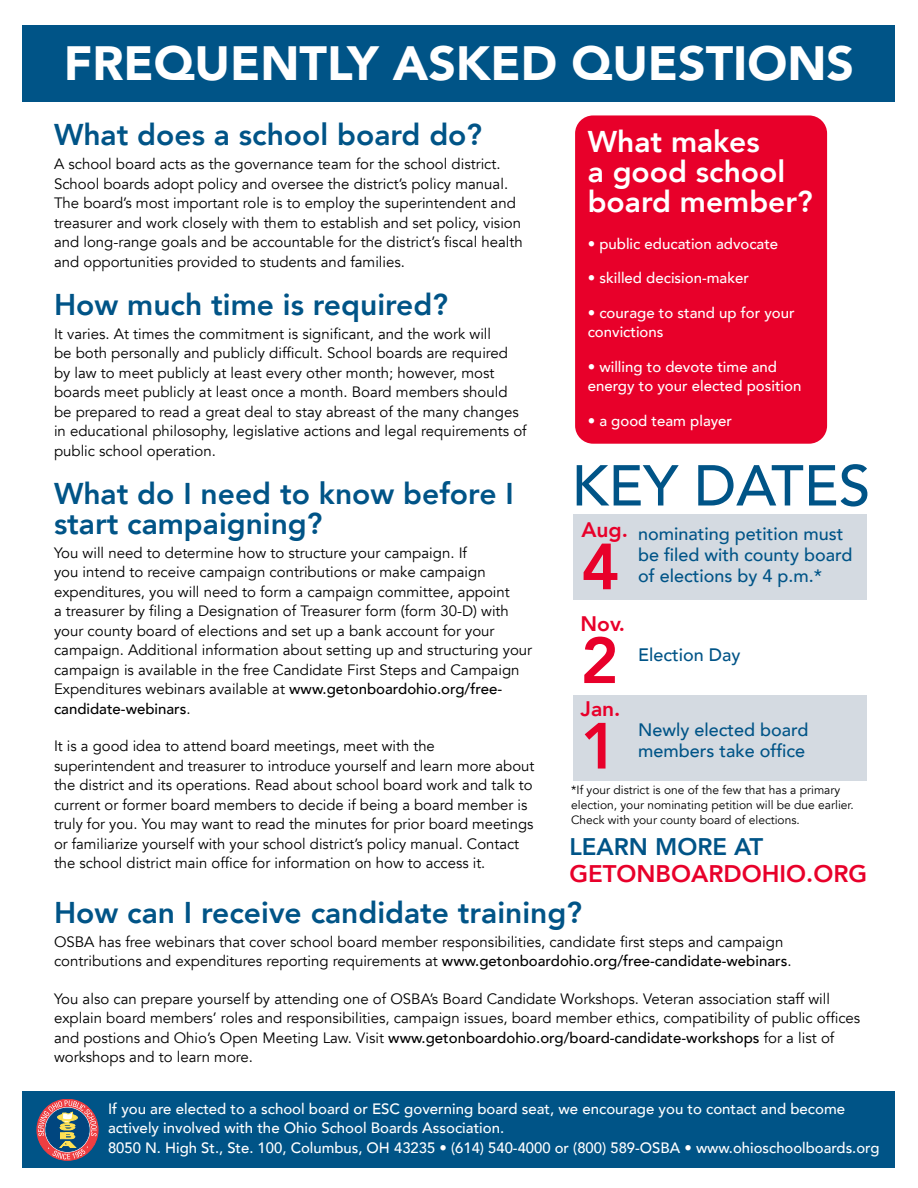
<style>
.page{position:relative;width:918px;height:1188px;background:#fff}
.page>*{position:absolute;margin:0;border:0;box-sizing:border-box;transform-origin:0 0}
.t1{font:800 64.5px "Avenir";color:#e8002a}
.t2{font:500 57px "Avenir";color:#005487}
.t3{font:900 48px "Avenir";color:#fff}
.t4{font:800 30px/30px "Avenir";color:#005487}
.t5{font:800 30px/30px "Avenir";color:#fff}
.t6{font:800 24px "Avenir";color:#e8002a}
.t7{font:800 24px "Avenir";color:#005487}
.t8{font:800 21px "Avenir";color:#e8002a}
.t9{font:500 18px/21px "Avenir";color:#005487}
.t10{font:15px/19.5px "Avenir";color:#000}
.t11{font:500 15px/19.5px "Avenir";color:#fff}
.t12{font:12px/15px "Avenir";color:#000}
.s1{font-weight:500}
</style>
<div class="page">
<div style="left:573px;top:695px;width:294px;height:86px;background:#d4dae1"></div>
<div style="left:573px;top:514px;width:294px;height:86px;background:#d4dae1"></div>
<div style="left:22px;top:25px;width:874px;height:77px;background:#005487"></div>
<div style="left:575px;top:115px;width:252px;height:329px;background:#e8002a;border-radius:18px"></div>
<div style="left:22px;top:1091px;width:874px;height:77px;background:#005487"></div>
<svg style="left:38px;top:1100px;width:59px;height:60px"></svg>
<h3 class="t3" style="left:64px;top:22px;width:792px">FREQUENTLY ASKED QUESTIONS</h3>
<h3 class="t4" style="left:54px;top:120px;width:430px">What does a school board do?</h3>
<p class="t10" style="left:54px;top:155px;width:470px">A school board acts as the governance team for the school district.<br>School boards adopt policy and oversee the district’s policy manual.<br>The board’s most important role is to employ the superintendent and treasurer and work closely with them to establish and set policy, vision and long-range goals and be accountable for the district’s fiscal health and opportunities provided to students and families.</p>
<h3 class="t4" style="left:54px;top:290px;width:395px">How much time is required?</h3>
<p class="t10" style="left:54px;top:324px;width:474px">It varies. At times the commitment is significant, and the work will<br>be both personally and publicly difficult. School boards are required by law to meet publicly at least every other month; however, most boards meet publicly at least once a month. Board members should be prepared to read a great deal to stay abreast of the many changes in educational philosophy, legislative actions and legal requirements of public school operation.</p>
<h3 class="t4" style="left:54px;top:479px;width:461px">What do I need to know before I start campaigning?</h3>
<p class="t10" style="left:54px;top:543px;width:480px">You will need to determine how to structure your campaign. If<br>you intend to receive campaign contributions or make campaign expenditures, you will need to form a campaign committee, appoint<br>a treasurer by filing a Designation of Treasurer form (form 30-D) with your county board of elections and set up a bank account for your campaign. Additional information about setting up and structuring your campaign is available in the free Candidate First Steps and Campaign Expenditures webinars available at <span class="s1">www.getonboardohio.org/free&shy;candidate-webinars</span>.</p>
<p class="t10" style="left:54px;top:737px;width:482px">It is a good idea to attend board meetings, meet with the superintendent and treasurer to introduce yourself and learn more about the district and its operations. Read about school board work and talk to current or former board members to decide if being a board member is truly for you. You may want to read the minutes for prior board meetings or familiarize yourself with your school district’s policy manual. Contact the school district main office for information on how to access it.</p>
<h3 class="t5" style="left:588px;top:126px;width:226px">What makes<br>a good school board member?</h3>
<p class="t11" style="left:588px;top:233px;width:192px">• public education advocate</p>
<p class="t11" style="left:588px;top:267px;width:163px">• skilled decision-maker</p>
<p class="t11" style="left:588px;top:302px;width:209px">• courage to stand up for your convictions</p>
<p class="t11" style="left:588px;top:356px;width:215px">• willing to devote time and energy to your elected position</p>
<p class="t11" style="left:588px;top:410px;width:146px">• a good team player</p>
<h2 class="t2" style="left:572px;top:436px;width:300px">KEY DATES</h2>
<p class="t9" style="left:638px;top:522px;width:216px">nominating petition must be filed with county board</p>
<h3 class="t8" style="left:581px;top:513px;width:48px">Aug.</h3>
<h1 class="t1" style="left:581px;top:517px;width:40px">4</h1>
<p class="t9" style="left:638px;top:564px;width:186px">of elections by 4 p.m.*</p>
<h3 class="t8" style="left:580px;top:607px;width:46px">Nov.</h3>
<h1 class="t1" style="left:580px;top:610px;width:40px">2</h1>
<h3 class="t8" style="left:580px;top:692px;width:42px">Jan.</h3>
<h1 class="t1" style="left:580px;top:696px;width:40px">1</h1>
<p class="t9" style="left:638px;top:644px;width:104px">Election Day</p>
<p class="t9" style="left:638px;top:718px;width:172px">Newly elected board</p>
<p class="t9" style="left:638px;top:739px;width:169px">members take office</p>
<p class="t12" style="left:571px;top:782px;width:284px">*If your district is one of the few that has a primary election, your nominating petition will be due earlier.<br>Check with your county board of elections.</p>
<h3 class="t7" style="left:569px;top:828px;width:195px">LEARN MORE AT</h3>
<h3 class="t6" style="left:569px;top:855px;width:299px">GETONBOARDOHIO.ORG</h3>
<h3 class="t4" style="left:54px;top:897px;width:529px">How can I receive candidate training?</h3>
<p class="t10" style="left:54px;top:932px;width:739px">OSBA has free webinars that cover school board member responsibilities, candidate first steps and campaign contributions and expenditures reporting requirements at <span class="s1">www.getonboardohio.org/free-candidate-webinars</span>.</p>
<p class="t10" style="left:54px;top:989px;width:808px">You also can prepare yourself by attending one of OSBA’s Board Candidate Workshops. Veteran association staff will explain board members’ roles and responsibilities, campaign issues, board member ethics, compatibility of public offices and postions and Ohio’s Open Meeting Law. Visit <span class="s1">www.getonboardohio.org/board-candidate-workshops</span> for a list of workshops and to learn more.</p>
<p class="t11" style="left:108px;top:1098px;width:773px">If you are elected to a school board or ESC governing board seat, we encourage you to contact and become actively involved with the Ohio School Boards Association.<br>8050 N. High St., Ste. 100, Columbus, OH 43235 • (614) 540-4000 or (800) 589-OSBA • www.ohioschoolboards.org</p>
</div>
